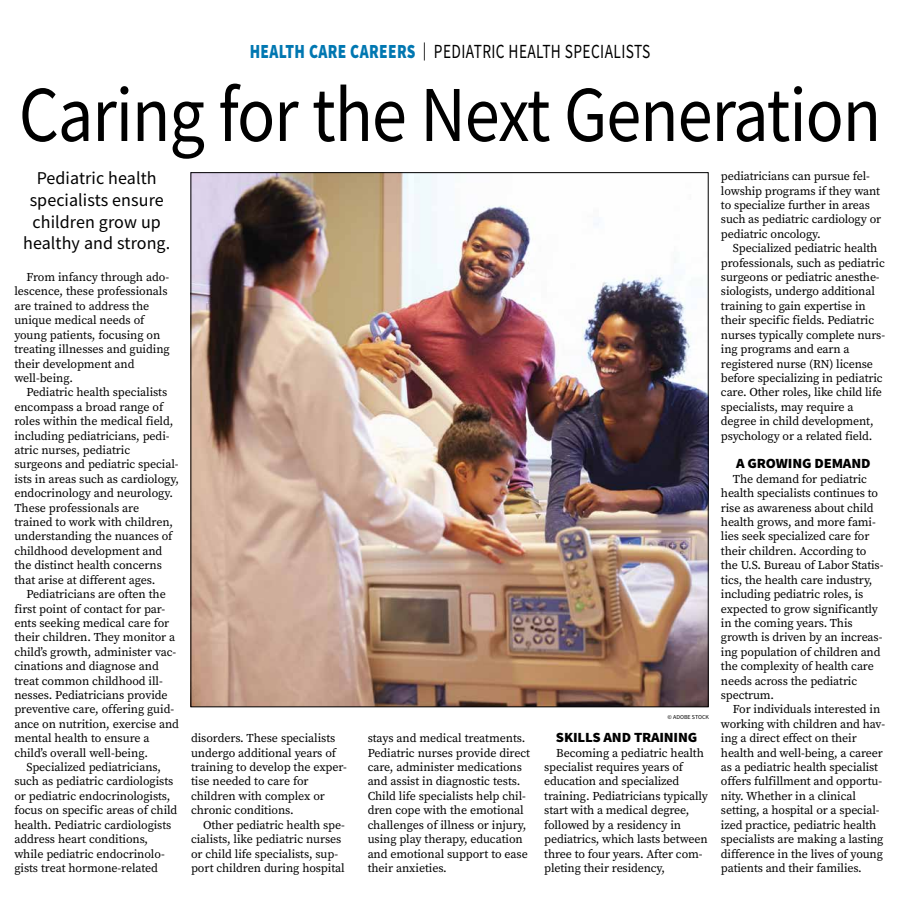
<style>
.page{position:relative;width:900px;height:908px;background:#fff}
.page>*{position:absolute;margin:0;border:0;box-sizing:border-box;transform-origin:0 0}
.t1{font:79.2px "Source Sans Pro";letter-spacing:-.015em;color:#000;scale:.89 1}
.t2{font:20px "Source Sans Pro";letter-spacing:.025em;color:#000;scale:.77 1}
.t3{font:18px/21.6px "Source Sans Pro";letter-spacing:.005em;color:#000;text-align:center}
.t4{font:900 14px "Source Sans Pro";letter-spacing:-.01em;color:#000;scale:1.05 1}
.t5{font:12px/14.4px "Source Serif Pro";letter-spacing:-.01em;color:#000}
.t6{font:6px "Source Sans Pro";color:#000}
.s1{font-weight:900;color:#0077b1}
.s2{font-size:18px}
</style>
<div class="page">
<img style="left:193px;top:174px;width:513px;height:530px">
<h2 class="t2" style="left:250px;top:39px;width:522px"><span class="s1">HEALTH CARE CAREERS</span> <span class="s2">|</span> PEDIATRIC HEALTH SPECIALISTS</h2>
<h1 class="t1" style="left:19px;top:64px;width:971px">Caring for the Next Generation</h1>
<h3 class="t3" style="left:23px;top:167px;width:149px">Pediatric health specialists ensure children grow up healthy and strong.</h3>
<p class="t5" style="left:14px;top:270px;width:157px;text-indent:12px">From infancy through ado&shy;lescence, these professionals are trained to address the unique medical needs of young patients, focusing on treating illnesses and guiding their development and well-being.</p>
<p class="t5" style="left:14px;top:385px;width:166px;text-indent:12px">Pediatric health specialists encompass a broad range of roles within the medical field, including pediatricians, pedi&shy;atric nurses, pediatric surgeons and pediatric special&shy;ists in areas such as cardiology, endocrinology and neurology.<br>These professionals are trained to work with children, understanding the nuances of childhood development and the distinct health concerns that arise at different ages.</p>
<p class="t5" style="left:14px;top:586px;width:166px;text-indent:12px">Pediatricians are often the first point of contact for par&shy;ents seeking medical care for their children. They monitor a child’s growth, administer vac&shy;cinations and diagnose and treat common childhood ill&shy;nesses. Pediatricians provide preventive care, offering guid&shy;ance on nutrition, exercise and mental health to ensure a child’s overall well-being.</p>
<p class="t5" style="left:14px;top:759px;width:165px;text-indent:12px">Specialized pediatricians, such as pediatric cardiologists or pediatric endocrinologists, focus on specific areas of child health. Pediatric cardiologists address heart conditions, while pediatric endocrinolo&shy;gists treat hormone-related</p>
<p class="t5" style="left:191px;top:730px;width:157px">disorders. These specialists undergo additional years of training to develop the exper&shy;tise needed to care for children with complex or chronic conditions.</p>
<p class="t5" style="left:191px;top:817px;width:155px;text-indent:12px">Other pediatric health spe&shy;cialists, like pediatric nurses or child life specialists, sup&shy;port children during hospital</p>
<p class="t6" style="left:667px;top:712px;width:43px">© ADOBE STOCK</p>
<p class="t5" style="left:368px;top:730px;width:164px">stays and medical treatments.<br>Pediatric nurses provide direct care, administer medications and assist in diagnostic tests.<br>Child life specialists help chil&shy;dren cope with the emotional challenges of illness or injury, using play therapy, education and emotional support to ease their anxieties.</p>
<p class="t4" style="left:556px;top:727px;width:136px">SKILLS AND TRAINING</p>
<p class="t5" style="left:544px;top:745px;width:165px;text-indent:12px">Becoming a pediatric health specialist requires years of education and specialized training. Pediatricians typically start with a medical degree, followed by a residency in pediatrics, which lasts between three to four years. After com&shy;pleting their residency,</p>
<p class="t5" style="left:721px;top:169px;width:162px">pediatricians can pursue fel&shy;lowship programs if they want to specialize further in areas such as pediatric cardiology or pediatric oncology.</p>
<p class="t5" style="left:721px;top:241px;width:166px;text-indent:12px">Specialized pediatric health professionals, such as pediatric surgeons or pediatric anesthe&shy;siologists, undergo additional training to gain expertise in their specific fields. Pediatric nurses typically complete nurs&shy;ing programs and earn a registered nurse (RN) license before specializing in pediatric care. Other roles, like child life specialists, may require a degree in child development, psychology or a related field.</p>
<p class="t4" style="left:736px;top:454px;width:129px">A GROWING DEMAND</p>
<p class="t5" style="left:721px;top:471px;width:164px;text-indent:12px">The demand for pediatric health specialists continues to rise as awareness about child health grows, and more fami&shy;lies seek specialized care for their children. According to the U.S. Bureau of Labor Statis&shy;tics, the health care industry, including pediatric roles, is expected to grow significantly in the coming years. This growth is driven by an increas&shy;ing population of children and the complexity of health care needs across the pediatric spectrum.</p>
<p class="t5" style="left:721px;top:702px;width:166px;text-indent:12px">For individuals interested in working with children and hav&shy;ing a direct effect on their health and well-being, a career as a pediatric health specialist offers fulfillment and opportu&shy;nity. Whether in a clinical setting, a hospital or a special&shy;ized practice, pediatric health specialists are making a lasting difference in the lives of young patients and their families.</p>
</div>
